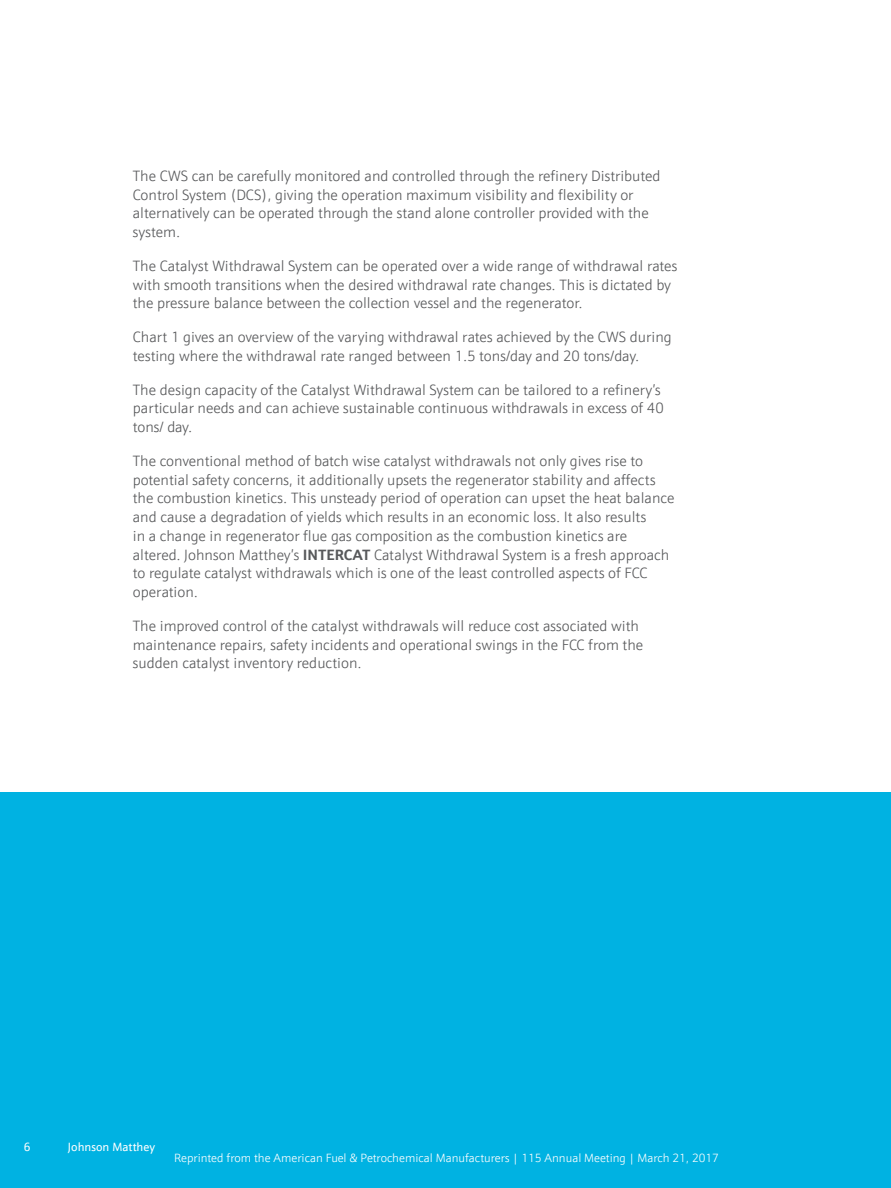
<style>
.page{position:relative;width:891px;height:1188px;background:#fff}
.page>*{position:absolute;margin:0;border:0;box-sizing:border-box;transform-origin:0 0}
.t1{font:300 15px/18.8px "JM Sans";color:#58595b}
.t2{font:300 12px "JM Sans";color:#fff}
.t3{font:12px "JM Sans";color:#fff}
.s1{font-weight:700}
</style>
<div class="page">
<div style="left:0;top:793px;width:891px;height:395px;background:#00b2e2"></div>
<p class="t1" style="left:133px;top:168px;width:529px">The CWS can be carefully monitored and controlled through the refinery Distributed Control System (DCS), giving the operation maximum visibility and flexibility or alternatively can be operated through the stand alone controller provided with the system.</p>
<p class="t1" style="left:133px;top:258px;width:546px">The Catalyst Withdrawal System can be operated over a wide range of withdrawal rates with smooth transitions when the desired withdrawal rate changes. This is dictated by the pressure balance between the collection vessel and the regenerator.</p>
<p class="t1" style="left:133px;top:329px;width:540px">Chart 1 gives an overview of the varying withdrawal rates achieved by the CWS during testing where the withdrawal rate ranged between 1.5 tons/day and 20 tons/day.</p>
<p class="t1" style="left:133px;top:381px;width:532px">The design capacity of the Catalyst Withdrawal System can be tailored to a refinery’s particular needs and can achieve sustainable continuous withdrawals in excess of 40 tons/ day.</p>
<p class="t1" style="left:133px;top:453px;width:543px">The conventional method of batch wise catalyst withdrawals not only gives rise to potential safety concerns, it additionally upsets the regenerator stability and affects the combustion kinetics. This unsteady period of operation can upset the heat balance and cause a degradation of yields which results in an economic loss. It also results<br>in a change in regenerator flue gas composition as the combustion kinetics are altered. Johnson Matthey’s <span class="s1">INTERCAT</span> Catalyst Withdrawal System is a fresh approach to regulate catalyst withdrawals which is one of the least controlled aspects of FCC operation.</p>
<p class="t1" style="left:133px;top:618px;width:512px">The improved control of the catalyst withdrawals will reduce cost associated with maintenance repairs, safety incidents and operational swings in the FCC from the sudden catalyst inventory reduction.</p>
<p class="t3" style="left:24px;top:1142px;width:8px">6</p>
<p class="t3" style="left:68px;top:1142px;width:89px">Johnson Matthey</p>
<p class="t2" style="left:174px;top:1153px;width:546px">Reprinted from the American Fuel &amp; Petrochemical Manufacturers | 115 Annual Meeting | March 21, 2017</p>
</div>
